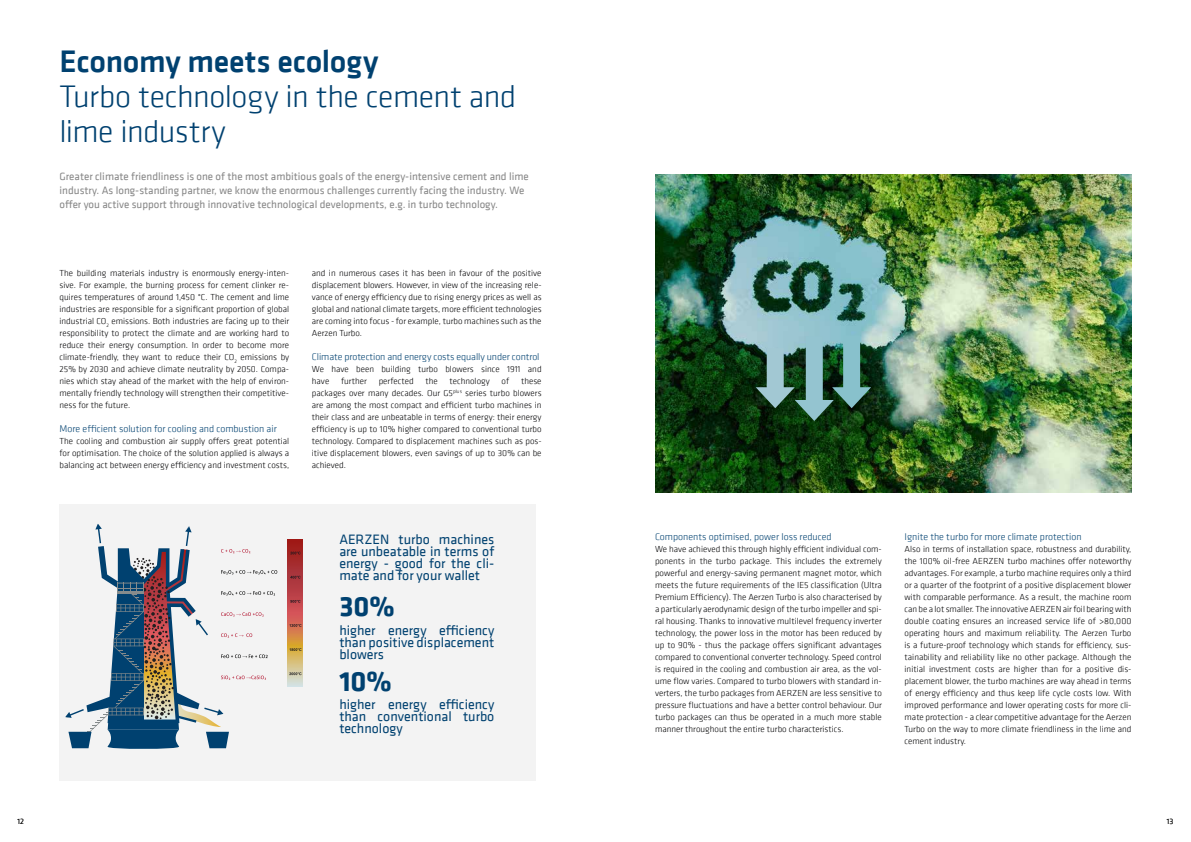
<style>
.page{position:relative;width:1191px;height:842px;background:#fff}
.page>*{position:absolute;margin:0;border:0;box-sizing:border-box;transform-origin:0 0}
.t1{font:300 32px/35px "Klavika";letter-spacing:-.015em;color:#004170}
.t2{font:500 32px "Klavika";letter-spacing:-.01em;color:#004170}
.t3{font:700 29px "Klavika";color:#004170}
.t4{font:14px/12px "Klavika";color:#004170;text-align:justify}
.t5{font:11px/14px "Klavika";color:#878787}
.t6{font:300 10px "Klavika";color:#004170}
.t7{font:300 9px/12px "Klavika";color:#020203;text-align:justify}
.t8{font:300 8px "Klavika";color:#000}
</style>
<div class="page">
<div style="left:60px;top:504px;width:476px;height:276px;background:#f3f3f3"></div>
<img style="left:655px;top:175px;width:476px;height:317px">
<svg style="left:288px;top:540px;width:15px;height:147px;background:#c26b53"></svg>
<svg style="left:290px;top:552px;width:10px;height:2px"></svg>
<svg style="left:290px;top:576px;width:10px;height:2px"></svg>
<svg style="left:290px;top:600px;width:10px;height:3px"></svg>
<svg style="left:289px;top:624px;width:12px;height:3px"></svg>
<svg style="left:289px;top:648px;width:12px;height:3px"></svg>
<svg style="left:289px;top:672px;width:12px;height:3px"></svg>
<svg style="left:65px;top:524px;width:212px;height:225px"></svg>
<div style="left:766px;top:348px;width:17px;height:47px;background:#a2c8d3"></div>
<div style="left:843px;top:335px;width:17px;height:60px;background:#88c1cc"></div>
<div style="left:805px;top:336px;width:17px;height:72px;background:#94c4d0"></div>
<svg style="left:755px;top:387px;width:116px;height:34px"></svg>
<h1 class="t2" style="left:60px;top:40px;width:320px">Economy meets ecology</h1>
<h1 class="t1" style="left:60px;top:79px;width:458px">Turbo technology in the cement and lime industry</h1>
<p class="t5" style="left:60px;top:169px;width:471px">Greater climate friendliness is one of the most ambitious goals of the energy-intensive cement and lime industry. As long-standing partner, we know the enormous challenges currently facing the industry. We offer you active support through innovative technological developments, e.g. in turbo technology.</p>
<p class="t7" style="left:60px;top:267px;width:231px">The building materials industry is enormously energy-inten&shy;sive. For example, the burning process for cement clinker re&shy;quires temperatures of around 1,450 °C. The cement and lime industries are responsible for a significant proportion of global industrial CO<sub>2</sub> emissions. Both industries are facing up to their responsibility to protect the climate and are working hard to reduce their energy consumption. In order to become more climate-friendly, they want to reduce their CO<sub>2</sub> emissions by 25% by 2030 and achieve climate neutrality by 2050. Compa&shy;nies which stay ahead of the market with the help of environ&shy;mentally friendly technology will strengthen their competitive&shy;ness for the future.</p>
<p class="t6" style="left:60px;top:423px;width:219px">More efficient solution for cooling and combustion air</p>
<p class="t7" style="left:60px;top:435px;width:231px">The cooling and combustion air supply offers great potential for optimisation. The choice of the solution applied is always a balancing act between energy efficiency and investment costs,</p>
<p class="t7" style="left:312px;top:267px;width:231px">and in numerous cases it has been in favour of the positive displacement blowers. However, in view of the increasing rele&shy;vance of energy efficiency due to rising energy prices as well as global and national climate targets, more efficient technologies are coming into focus - for example, turbo machines such as the Aerzen Turbo.</p>
<p class="t6" style="left:312px;top:351px;width:229px">Climate protection and energy costs equally under control</p>
<p class="t7" style="left:312px;top:363px;width:231px">We have been building turbo blowers since 1911 and have</p>
<p class="t7" style="left:341px;top:375px;width:27px">further</p>
<p class="t7" style="left:379px;top:375px;width:37px">perfected</p>
<p class="t7" style="left:425px;top:375px;width:14px">the</p>
<p class="t7" style="left:449px;top:375px;width:42px">technology</p>
<p class="t7" style="left:501px;top:375px;width:9px">of</p>
<p class="t7" style="left:312px;top:375px;width:231px;text-indent:209px">these packages over many decades. Our G5<sup>plus</sup> series turbo blowers are among the most compact and efficient turbo machines in their class and are unbeatable in terms of energy: their energy efficiency is up to 10% higher compared to conventional turbo technology. Compared to displacement machines such as pos&shy;itive displacement blowers, even savings of up to 30% can be achieved.</p>
<h3 class="t4" style="left:339px;top:533px;width:156px">AERZEN turbo machines are unbeatable in terms of energy - good for the cli&shy;mate and for your wallet</h3>
<h2 class="t3" style="left:339px;top:586px;width:57px">30%</h2>
<h3 class="t4" style="left:339px;top:624px;width:156px">higher energy efficiency than positive displacement blowers</h3>
<h2 class="t3" style="left:339px;top:660px;width:54px">10%</h2>
<h3 class="t4" style="left:339px;top:698px;width:156px">higher energy efficiency than conventional turbo technology</h3>
<p class="t6" style="left:655px;top:531px;width:178px">Components optimised, power loss reduced</p>
<p class="t7" style="left:655px;top:543px;width:228px">We have achieved this through highly efficient individual com&shy;ponents in the turbo package. This includes the extremely powerful and energy-saving permanent magnet motor, which meets the future requirements of the IE5 classification (Ultra Premium Efficiency). The Aerzen Turbo is also characterised by a particularly aerodynamic design of the turbo impeller and spi&shy;ral housing. Thanks to innovative multilevel frequency inverter technology, the power loss in the motor has been reduced by up to 90% - thus the package offers significant advantages compared to conventional converter technology. Speed control is required in the cooling and combustion air area, as the vol&shy;ume flow varies. Compared to turbo blowers with standard in&shy;verters, the turbo packages from AERZEN are less sensitive to pressure fluctuations and have a better control behaviour. Our turbo packages can thus be operated in a much more stable manner throughout the entire turbo characteristics.</p>
<p class="t6" style="left:904px;top:531px;width:179px">Ignite the turbo for more climate protection</p>
<p class="t7" style="left:904px;top:543px;width:228px">Also in terms of installation space, robustness and durability, the 100% oil-free AERZEN turbo machines offer noteworthy advantages. For example, a turbo machine requires only a third or a quarter of the footprint of a positive displacement blower with comparable performance. As a result, the machine room can be a lot smaller. The innovative AERZEN air foil bearing with double coating ensures an increased service life of &gt;80,000 operating hours and maximum reliability. The Aerzen Turbo is a future-proof technology which stands for efficiency, sus&shy;tainability and reliability like no other package. Although the initial investment costs are higher than for a positive dis&shy;placement blower, the turbo machines are way ahead in terms of energy efficiency and thus keep life cycle costs low. With improved performance and lower operating costs for more cli&shy;mate protection - a clear competitive advantage for the Aerzen Turbo on the way to more climate friendliness in the lime and cement industry.</p>
<p class="t8" style="left:18px;top:816px;width:8px">12</p>
<p class="t8" style="left:1166px;top:816px;width:8px">13</p>
</div>
